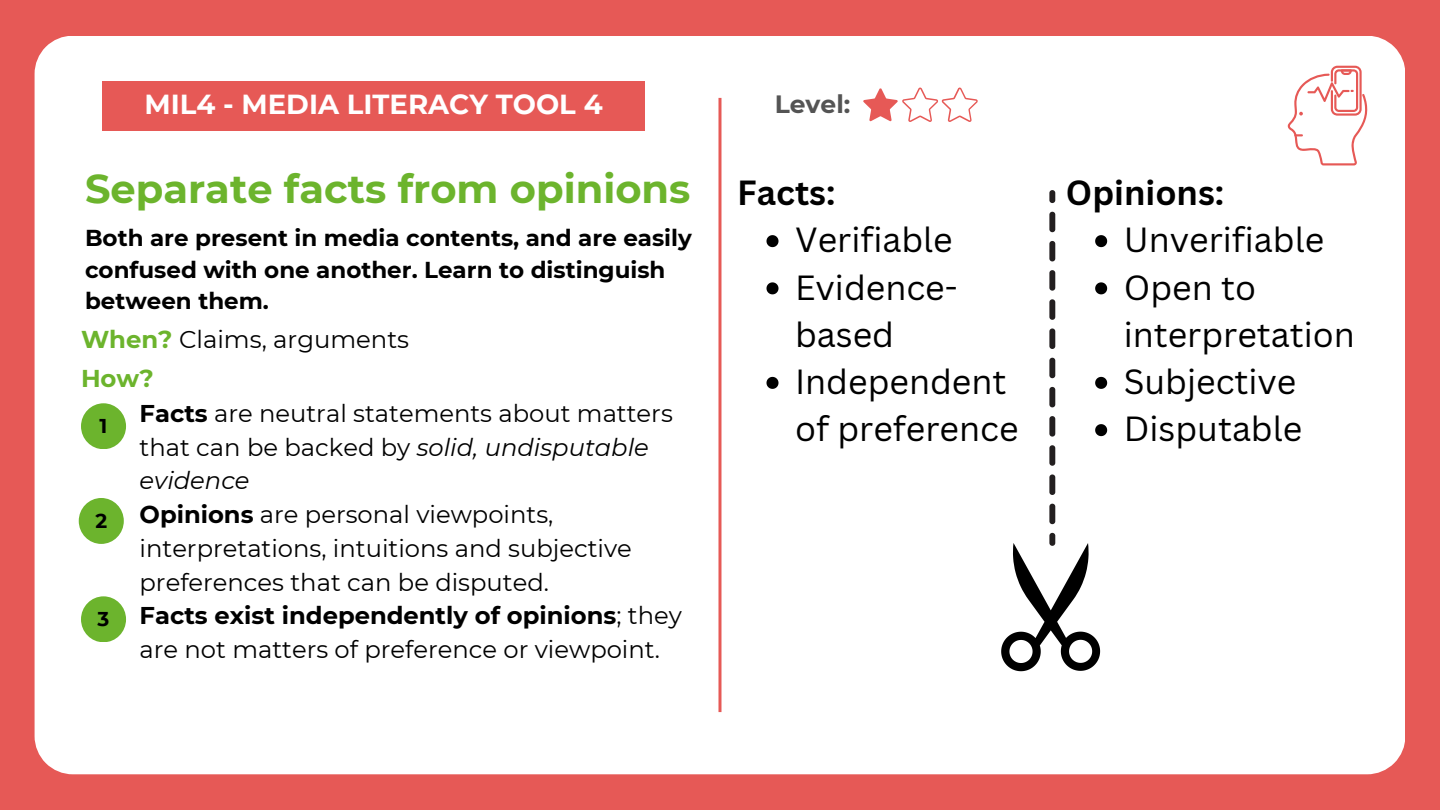
<style>
.page{position:relative;width:1440px;height:810px;background:#e65956}
.page>*{position:absolute;margin:0;border:0;box-sizing:border-box;transform-origin:0 0}
.t1{font:700 40px "Montserrat";color:#6cb42d}
.t2{font:34px/47.3px "Canva Sans";color:#000}
.t3{font:700 34px "Canva Sans";color:#000}
.t4{font:700 27.5px "Montserrat";color:#fff}
.t5{font:700 25px "Montserrat";color:#545454}
.t6{font:24.3px "Montserrat";color:#000}
.t7{font:700 24.3px "Montserrat";color:#6cb42d}
.t8{font:24.2px/33.8px "Montserrat";color:#000}
.t9{font:700 23px/31.5px "Montserrat";color:#000}
.t10{font:700 20px "Montserrat";color:#000}
.s1{font-weight:700;color:#6cb42d}
.s2{font-weight:700}
.s3{font-style:italic}
</style>
<div class="page">
<div style="left:35px;top:36px;width:1370px;height:738px;background:#fff"></div>
<hr style="left:718px;top:98px;width:3px;height:614px;background:#e65956">
<div style="left:102px;top:81px;width:543px;height:50px;background:#e65956"></div>
<svg style="left:1001px;top:533px;width:99px;height:138px;background:#b5b5b5"></svg>
<svg style="left:1049px;top:212px;width:6px;height:312px;background:#726f70"></svg>
<svg style="left:1049px;top:190px;width:6px;height:13px"></svg>
<svg style="left:767px;top:235px;width:12px;height:12px"></svg>
<svg style="left:767px;top:282px;width:12px;height:12px"></svg>
<svg style="left:767px;top:377px;width:12px;height:12px"></svg>
<svg style="left:1095px;top:235px;width:12px;height:12px"></svg>
<svg style="left:1095px;top:282px;width:12px;height:12px"></svg>
<svg style="left:1095px;top:377px;width:12px;height:12px"></svg>
<svg style="left:1095px;top:424px;width:12px;height:12px"></svg>
<svg style="left:1288px;top:66px;width:80px;height:99px;background:#fbe4e4"></svg>
<svg style="left:863px;top:88px;width:116px;height:34px"></svg>
<div style="left:81px;top:403px;width:45px;height:46px;background:#6cb42d;border-radius:50%"></div>
<div style="left:79px;top:498px;width:45px;height:46px;background:#6cb42d;border-radius:50%"></div>
<div style="left:81px;top:596px;width:45px;height:46px;background:#6cb42d;border-radius:50%"></div>
<p class="t4" style="left:144px;top:88px;width:460px">MIL4 - MEDIA LITERACY TOOL 4</p>
<p class="t5" style="left:775px;top:89px;width:77px">Level:</p>
<h1 class="t1" style="left:85px;top:164px;width:607px">Separate facts from opinions</h1>
<p class="t9" style="left:85px;top:222px;width:608px">Both are present in media contents, and are easily confused with one another. Learn to distinguish between them.</p>
<h2 class="t3" style="left:1066px;top:169px;width:160px">Opinions:</h2>
<h2 class="t2" style="left:1124px;top:216px;width:233px">Unverifiable<br>Open to interpretation<br>Subjective</h2>
<h2 class="t3" style="left:737px;top:169px;width:100px">Facts:</h2>
<h2 class="t2" style="left:795px;top:216px;width:225px">Verifiable<br>Evidence&shy;based<br>Independent of preference</h2>
<p class="t6" style="left:81px;top:325px;width:330px"><span class="s1">When?</span> Claims, arguments</p>
<p class="t7" style="left:81px;top:363px;width:74px">How?</p>
<p class="t8" style="left:140px;top:396px;width:544px"><span class="s2">Facts</span> are neutral statements about matters that can be backed by <span class="s3">solid, undisputable evidence<br></span><span class="s2">Opinions</span> are personal viewpoints, interpretations, intuitions and subjective preferences that can be disputed.<br><span class="s2">Facts exist independently of opinions</span>; they are not matters of preference or viewpoint.</p>
<p class="t10" style="left:100px;top:414px;width:9px">1</p>
<h2 class="t2" style="left:1124px;top:405px;width:180px">Disputable</h2>
<p class="t10" style="left:95px;top:509px;width:13px">2</p>
<p class="t10" style="left:98px;top:607px;width:13px">3</p>
</div>
